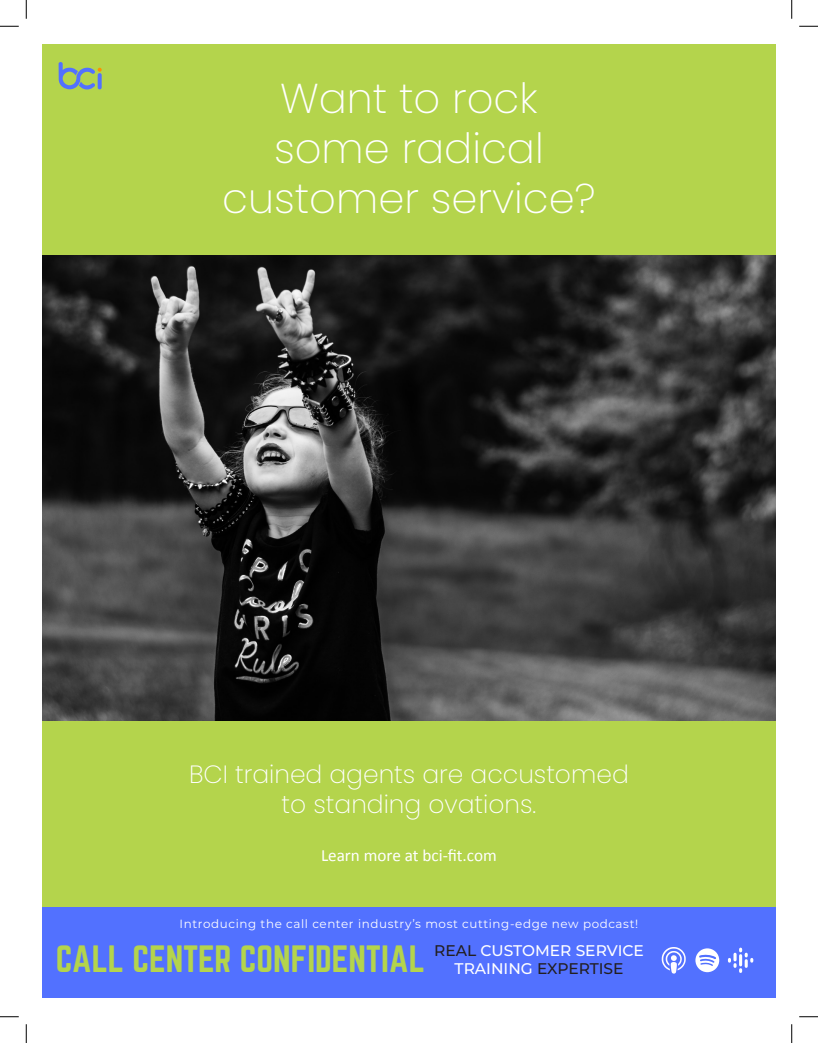
<style>
.page{position:relative;width:818px;height:1043px;background:#fff}
.page>*{position:absolute;margin:0;border:0;box-sizing:border-box;transform-origin:0 0}
.t1{font:200 41.62px "Poppins";color:#fff}
.t2{font:33.25px "Norwester";color:#b4d44c}
.t3{font:200 25px "Poppins";color:#fff}
.t4{font:17.12px "Calibri";color:#fff}
.t5{font:500 15.5px "Montserrat";color:#fff}
.t6{font:500 15.5px "Montserrat";color:#231f20}
.t7{font:11.88px "Montserrat";letter-spacing:.05em;color:#fff}
.s1{color:#231f20}
.s2{color:#fff}
</style>
<div class="page">
<div style="left:34px;top:40px;width:749px;height:243px;background:#b4d44c"></div>
<div style="left:34px;top:686px;width:749px;height:316px;background:#b4d44c"></div>
<div style="left:34px;top:907px;width:749px;height:95px;background:#5271ff"></div>
<img style="left:42px;top:255px;width:734px;height:465px">
<svg style="left:661px;top:947px;width:24px;height:26px"></svg>
<svg style="left:695px;top:948px;width:24px;height:24px"></svg>
<svg style="left:727px;top:949px;width:26px;height:22px"></svg>
<svg style="left:59px;top:62px;width:43px;height:28px"></svg>
<svg style="left:98px;top:73px;width:4px;height:16px"></svg>
<div style="left:15px;top:17px;width:27px;height:993px;background:#fff"></div>
<div style="left:776px;top:17px;width:26px;height:993px;background:#fff"></div>
<div style="left:15px;top:998px;width:787px;height:30px;background:#fff"></div>
<div style="left:15px;top:15px;width:787px;height:29px;background:#fff"></div>
<svg style="left:0;top:25px;width:19px;height:2px"></svg>
<svg style="left:799px;top:25px;width:19px;height:2px"></svg>
<svg style="left:0;top:1016px;width:19px;height:1px"></svg>
<svg style="left:799px;top:1016px;width:19px;height:1px"></svg>
<svg style="left:25px;top:0;width:2px;height:19px"></svg>
<svg style="left:25px;top:1024px;width:2px;height:18px"></svg>
<svg style="left:791px;top:0;width:1px;height:19px"></svg>
<svg style="left:791px;top:1024px;width:1px;height:18px"></svg>
<p class="t1" style="left:280px;top:75px;width:259px">Want to rock</p>
<p class="t1" style="left:274px;top:125px;width:271px">some radical</p>
<p class="t1" style="left:222px;top:175px;width:375px">customer service?</p>
<p class="t3" style="left:189px;top:759px;width:441px">BCI trained agents are accustomed</p>
<p class="t3" style="left:281px;top:789px;width:256px">to standing ovations.</p>
<p class="t4" style="left:321px;top:844px;width:177px">Learn more at bci-fit.com</p>
<p class="t7" style="left:180px;top:915px;width:460px">Introducing the call center industry’s most cutting-edge new podcast!</p>
<p class="t2" style="left:56px;top:943px;width:370px">CALL CENTER CONFIDENTIAL</p>
<p class="t5" style="left:434px;top:939px;width:211px"><span class="s1">REAL</span> CUSTOMER SERVICE</p>
<p class="t6" style="left:454px;top:957px;width:170px"><span class="s2">TRAINING</span> EXPERTISE</p>
</div>
